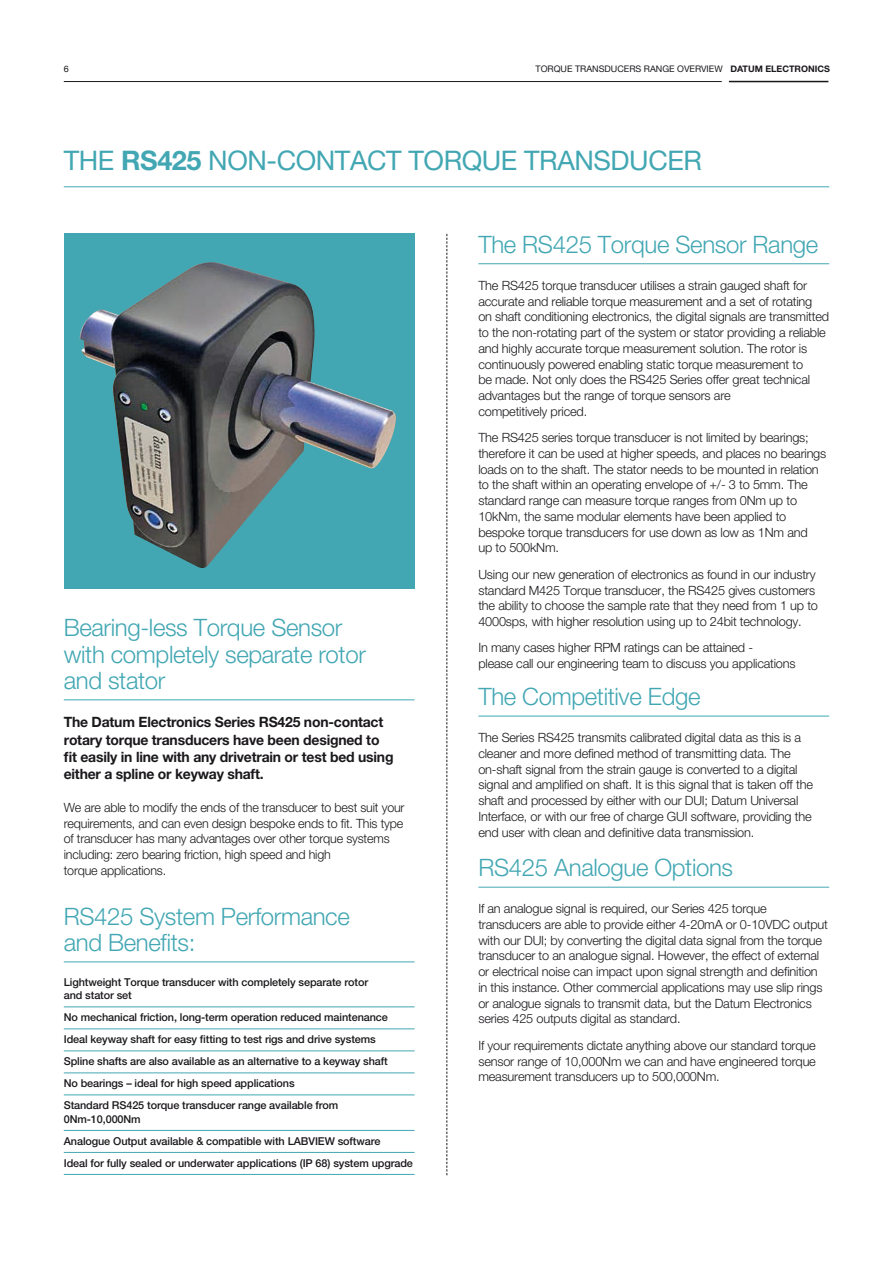
<style>
.page{position:relative;width:893px;height:1263px;background:#fff}
.page>*{position:absolute;margin:0;border:0;box-sizing:border-box;transform-origin:0 0}
.t1{font:27px "Helvetica Neue";letter-spacing:-.015em;color:#42a7b3}
.t2{font:300 24px/26.2px "Helvetica Neue";letter-spacing:-.015em;color:#42a7b3}
.t3{font:700 14.25px/17.2px "Helvetica Neue";letter-spacing:-.015em;color:#1b181c}
.t4{font:300 12.75px/15.8px "Helvetica Neue";letter-spacing:-.015em;color:#1b181c}
.t5{font:500 10.8px/22px "Helvetica Neue";letter-spacing:-.01em;color:#1b181c}
.t6{font:9px "Helvetica Neue";color:#1b181c}
.s1{font-weight:700}
</style>
<div class="page">
<hr style="left:729px;top:81px;width:99px;height:1px;background:#1b181c">
<hr style="left:64px;top:81px;width:658px;height:1px;background:#1b181c">
<hr style="left:478px;top:263px;width:351px;height:1px;background:#42a7b3">
<hr style="left:478px;top:716px;width:351px;height:1px;background:#42a7b3">
<div style="left:64px;top:234px;width:351px;height:355px;background:#42a7b3"></div>
<img style="left:80px;top:262px;width:316px;height:306px">
<hr style="left:64px;top:186px;width:765px;height:1px;background:#42a7b3">
<svg style="left:446px;top:234px;width:1px;height:941px"></svg>
<hr style="left:64px;top:961px;width:351px;height:1px;background:#42a7b3">
<hr style="left:64px;top:1006px;width:351px;height:1px;background:#42a7b3">
<hr style="left:64px;top:1028px;width:351px;height:1px;background:#42a7b3">
<hr style="left:64px;top:1050px;width:351px;height:1px;background:#42a7b3">
<hr style="left:64px;top:1072px;width:351px;height:1px;background:#42a7b3">
<hr style="left:64px;top:1095px;width:351px;height:1px;background:#42a7b3">
<hr style="left:64px;top:1130px;width:351px;height:1px;background:#42a7b3">
<hr style="left:64px;top:1152px;width:351px;height:1px;background:#42a7b3">
<hr style="left:64px;top:1174px;width:351px;height:1px;background:#42a7b3">
<hr style="left:64px;top:699px;width:351px;height:1px;background:#42a7b3">
<hr style="left:478px;top:887px;width:351px;height:1px;background:#42a7b3">
<p class="t6" style="left:64px;top:63px;width:7px">6</p>
<p class="t6" style="left:536px;top:63px;width:296px">TORQUE TRANSDUCERS RANGE OVERVIEW <span class="s1">DATUM ELECTRONICS</span></p>
<h1 class="t1" style="left:64px;top:144px;width:640px">THE <span class="s1">RS425</span> NON-CONTACT TORQUE TRANSDUCER</h1>
<h2 class="t2" style="left:64px;top:614px;width:304px">Bearing-less Torque Sensor with completely separate rotor and stator</h2>
<p class="t3" style="left:64px;top:713px;width:331px">The Datum Electronics Series RS425 non-contact rotary torque transducers have been designed to fit easily in line with any drivetrain or test bed using either a spline or keyway shaft.</p>
<p class="t4" style="left:64px;top:799px;width:342px">We are able to modify the ends of the transducer to best suit your requirements, and can even design bespoke ends to fit. This type of transducer has many advantages over other torque systems including: zero bearing friction, high speed and high<br>torque applications.</p>
<h2 class="t2" style="left:64px;top:902px;width:288px">RS425 System Performance and Benefits:</h2>
<p class="t5" style="left:64px;top:975px;width:306px;line-height:13.5px">Lightweight Torque transducer with completely separate rotor and stator set</p>
<p class="t5" style="left:64px;top:1006px;width:326px">No mechanical friction, long-term operation reduced maintenance Ideal keyway shaft for easy fitting to test rigs and drive systems Spline shafts are also available as an alternative to a keyway shaft No bearings – ideal for high speed applications<br>Standard RS425 torque transducer range available from</p>
<p class="t5" style="left:64px;top:1108px;width:351px">0Nm-10,000Nm<br>Analogue Output available &amp; compatible with LABVIEW software<br>Ideal for fully sealed or underwater applications (IP 68) system upgrade</p>
<h2 class="t2" style="left:478px;top:231px;width:341px">The RS425 Torque Sensor Range</h2>
<p class="t4" style="left:478px;top:277px;width:352px">The RS425 torque transducer utilises a strain gauged shaft for accurate and reliable torque measurement and a set of rotating on shaft conditioning electronics, the digital signals are transmitted to the non-rotating part of the system or stator providing a reliable and highly accurate torque measurement solution. The rotor is continuously powered enabling static torque measurement to<br>be made. Not only does the RS425 Series offer great technical advantages but the range of torque sensors are<br>competitively priced.</p>
<p class="t4" style="left:478px;top:429px;width:349px">The RS425 series torque transducer is not limited by bearings; therefore it can be used at higher speeds, and places no bearings loads on to the shaft. The stator needs to be mounted in relation to the shaft within an operating envelope of +/- 3 to 5mm. The standard range can measure torque ranges from 0Nm up to 10kNm, the same modular elements have been applied to bespoke torque transducers for use down as low as 1Nm and<br>up to 500kNm.</p>
<p class="t4" style="left:478px;top:566px;width:341px">Using our new generation of electronics as found in our industry standard M425 Torque transducer, the RS425 gives customers the ability to choose the sample rate that they need from 1 up to 4000sps, with higher resolution using up to 24bit technology.</p>
<p class="t4" style="left:478px;top:640px;width:319px">In many cases higher RPM ratings can be attained -<br>please call our engineering team to discuss you applications</p>
<h2 class="t2" style="left:478px;top:683px;width:224px">The Competitive Edge</h2>
<p class="t4" style="left:478px;top:729px;width:336px">The Series RS425 transmits calibrated digital data as this is a cleaner and more defined method of transmitting data. The on-shaft signal from the strain gauge is converted to a digital signal and amplified on shaft. It is this signal that is taken off the shaft and processed by either with our DUI; Datum Universal Interface, or with our free of charge GUI software, providing the end user with clean and definitive data transmission.</p>
<h2 class="t2" style="left:478px;top:854px;width:256px">RS425 Analogue Options</h2>
<p class="t4" style="left:478px;top:900px;width:351px">If an analogue signal is required, our Series 425 torque transducers are able to provide either 4-20mA or 0-10VDC output with our DUI; by converting the digital data signal from the torque transducer to an analogue signal. However, the effect of external or electrical noise can impact upon signal strength and definition in this instance. Other commercial applications may use slip rings or analogue signals to transmit data, but the Datum Electronics series 425 outputs digital as standard.</p>
<p class="t4" style="left:478px;top:1037px;width:339px;text-align:justify">If your requirements dictate anything above our standard torque sensor range of 10,000Nm we can and have engineered torque measurement transducers up to 500,000Nm.</p>
</div>
